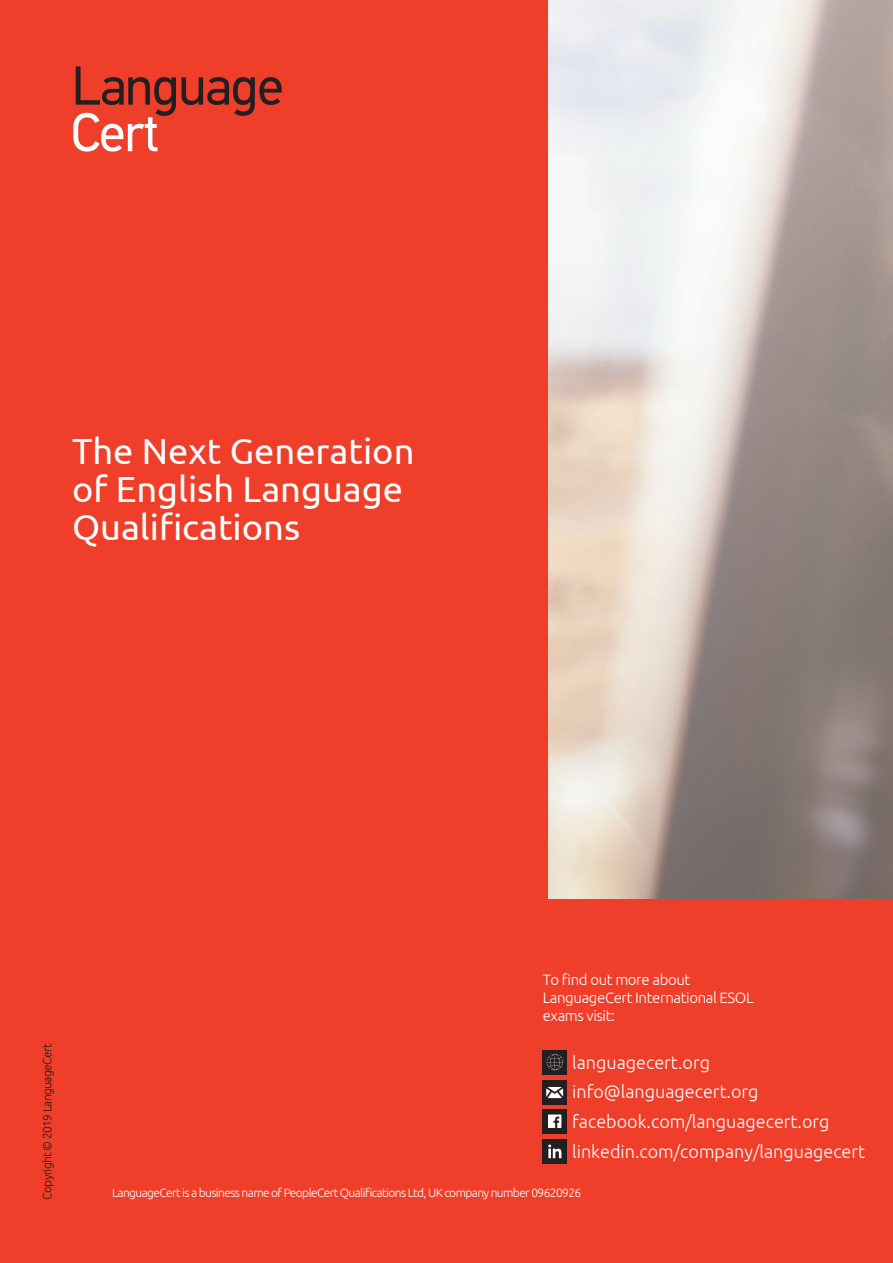
<style>
.page{position:relative;width:893px;height:1263px;background:#fff}
.page>*{position:absolute;margin:0;border:0;box-sizing:border-box;transform-origin:0 0}
.t1{font:36.3px/38.4px "Ubuntu";color:#fff}
.t2{font:300 18px/29.5px "Ubuntu";color:#fff}
.t3{font:300 15px/18px "Ubuntu";letter-spacing:-.025em;color:#fff}
.t4{font:300 12px "Ubuntu";letter-spacing:-.05em;color:#fff}
.t5{font:300 12px "Ubuntu";letter-spacing:-.05em;color:#231f20}
</style>
<div class="page">
<img style="left:547px;top:0;width:346px;height:899px">
<div style="left:0;top:899px;width:893px;height:364px;background:#ef3e29"></div>
<div style="left:0;top:0;width:547px;height:1263px;background:#ef3e29"></div>
<svg style="left:182px;top:77px;width:100px;height:39px"></svg>
<svg style="left:73px;top:66px;width:103px;height:86px"></svg>
<div style="left:543px;top:1109px;width:24px;height:24px;background:#231f20"></div>
<svg style="left:548px;top:1114px;width:13px;height:14px"></svg>
<div style="left:543px;top:1080px;width:24px;height:24px;background:#231f20"></div>
<svg style="left:545px;top:1086px;width:19px;height:13px"></svg>
<div style="left:543px;top:1050px;width:24px;height:24px;background:#231f20"></div>
<svg style="left:546px;top:1053px;width:18px;height:18px"></svg>
<div style="left:543px;top:1139px;width:24px;height:24px;background:#231f20"></div>
<svg style="left:548px;top:1144px;width:13px;height:14px"></svg>
<h1 class="t1" style="left:72px;top:430px;width:344px">The Next Generation of English Language<br>Qualifications</h1>
<p class="t5" style="left:40px;top:1200px;width:158px;rotate:-90deg">Copyright © 2019 LanguageCert</p>
<p class="t3" style="left:543px;top:970px;width:213px">To find out more about<br>LanguageCert International ESOL exams visit:</p>
<p class="t2" style="left:572px;top:1047px;width:294px">languagecert.org info@languagecert.org facebook.com/languagecert.org linkedin.com/company/languagecert</p>
<p class="t4" style="left:112px;top:1185px;width:471px">LanguageCert is a business name of PeopleCert Qualifications Ltd, UK company number 09620926</p>
</div>
